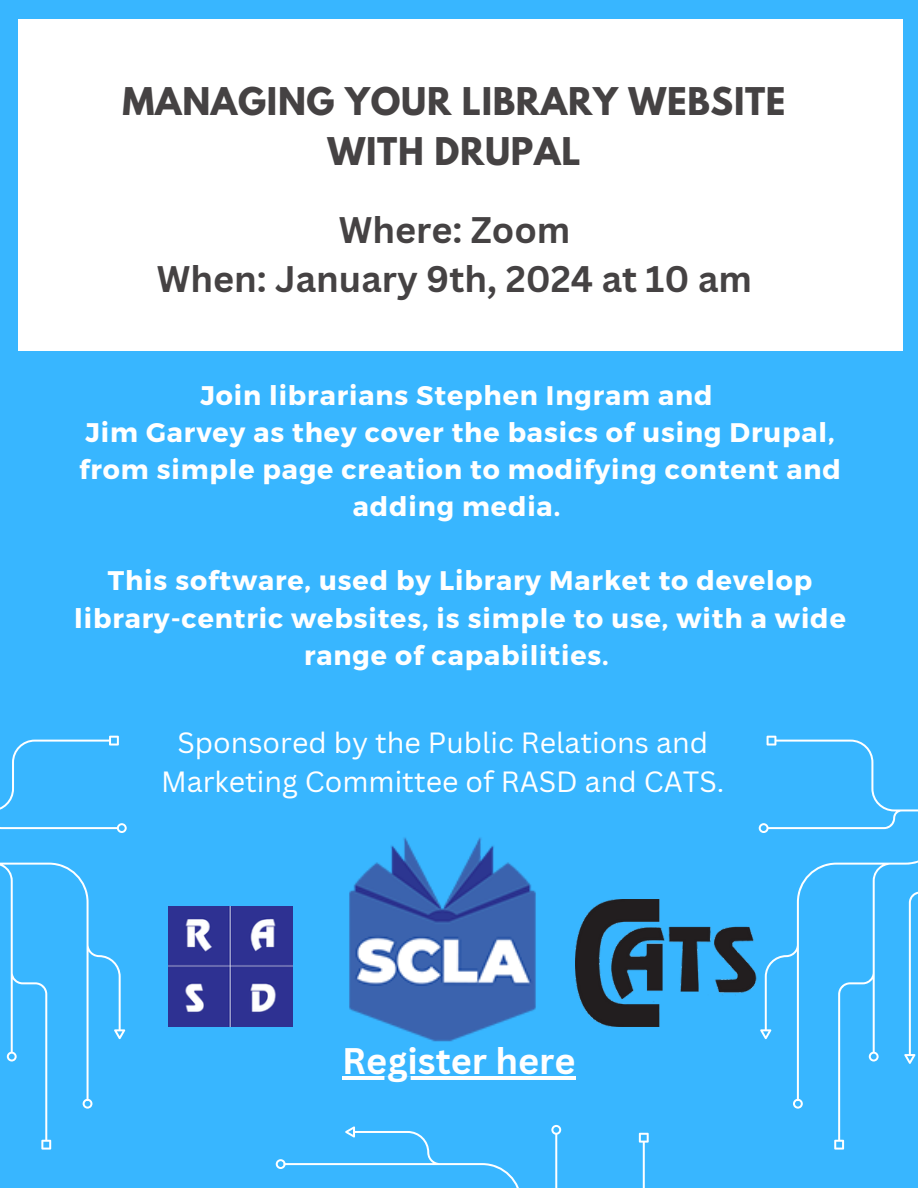
<style>
.page{position:relative;width:918px;height:1188px;background:#38b6ff}
.page>*{position:absolute;margin:0;border:0;box-sizing:border-box;transform-origin:0 0}
.t1{font:700 36px "Canva Sans";color:#454243}
.t2{font:700 36px "Canva Sans";color:#fff}
.t3{font:700 33.9px "League Spartan";letter-spacing:.02em;color:#454243}
.t4{font:28.5px/39.3px "Canva Sans";color:#fff;text-align:center}
.t5{font:700 26.85px/37.2px "Montserrat";letter-spacing:.035em;color:#fff;text-align:center}
</style>
<div class="page">
<svg style="left:0;top:735px;width:127px;height:415px"></svg>
<svg style="left:759px;top:735px;width:159px;height:415px"></svg>
<svg style="left:275px;top:1125px;width:374px;height:63px"></svg>
<img style="left:168px;top:906px;width:125px;height:120px">
<img style="left:349px;top:837px;width:187px;height:205px">
<img style="left:576px;top:899px;width:215px;height:128px">
<div style="left:18px;top:19px;width:885px;height:331px;background:#fff"></div>
<hr style="left:342px;top:1077px;width:234px;height:3px;background:#fff">
<p class="t3" style="left:122px;top:85px;width:665px">MANAGING YOUR LIBRARY WEBSITE</p>
<p class="t3" style="left:328px;top:134px;width:254px">WITH DRUPAL</p>
<p class="t1" style="left:339px;top:204px;width:233px">Where: Zoom</p>
<p class="t1" style="left:157px;top:254px;width:597px">When: January 9th, 2024 at 10 am</p>
<p class="t5" style="left:200px;top:375px;width:514px">Join librarians Stephen Ingram and</p>
<p class="t5" style="left:79px;top:412px;width:763px">Jim Garvey as they cover the basics of using Drupal, from simple page creation to modifying content and adding media.</p>
<p class="t5" style="left:74px;top:561px;width:773px">This software, used by Library Market to develop library-centric websites, is simple to use, with a wide range of capabilities.</p>
<p class="t4" style="left:161px;top:722px;width:565px">Sponsored by the Public Relations and<br>Marketing Committee of RASD and CATS.</p>
<p class="t2" style="left:342px;top:1036px;width:235px">Register here</p>
</div>
